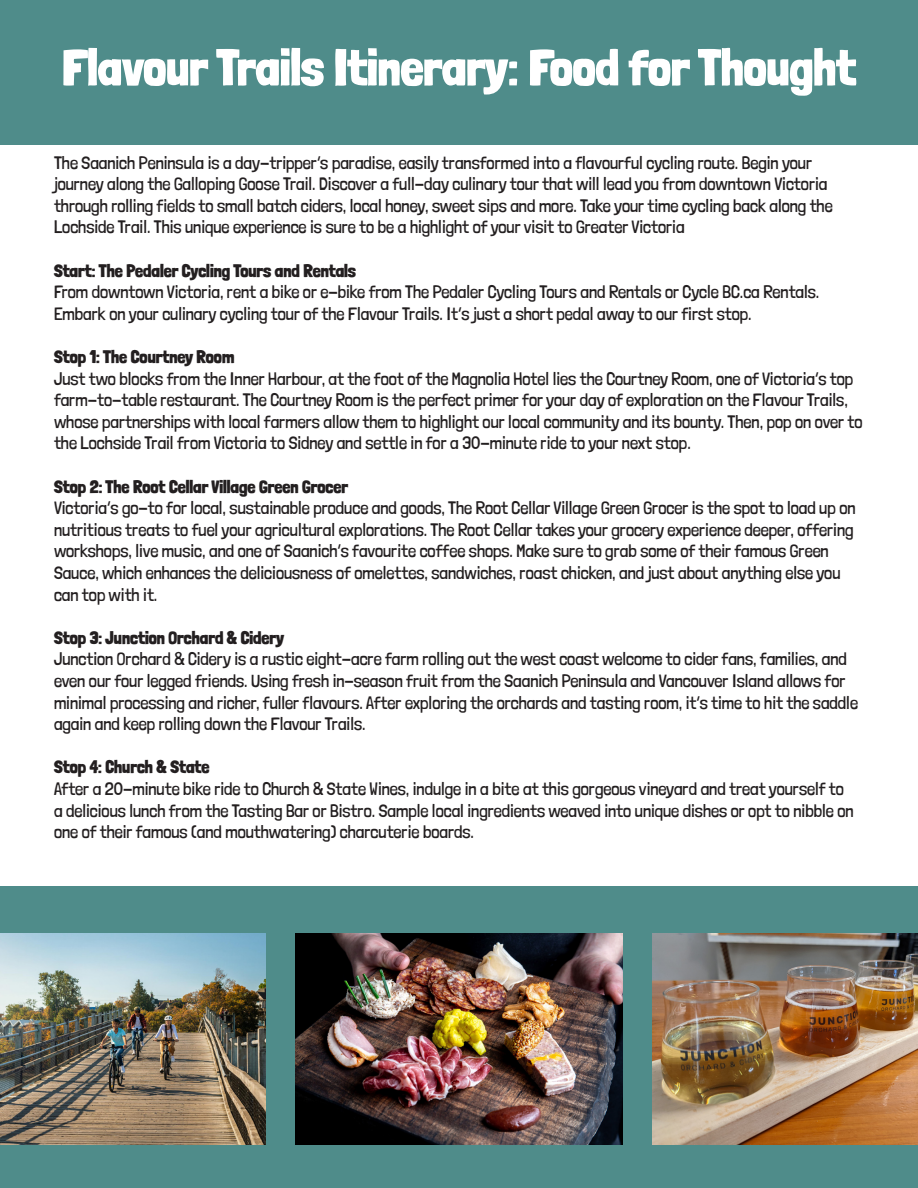
<style>
.page{position:relative;width:918px;height:1188px;background:#fff}
.page>*{position:absolute;margin:0;border:0;box-sizing:border-box;transform-origin:0 0}
.t1{font:900 51px "Londrina";color:#fff}
.t2{font:18px/21.6px "Londrina";color:#231f20}
.t3{font:900 18px "Londrina";color:#231f20}
</style>
<div class="page">
<div style="left:0;top:886px;width:918px;height:302px;background:#4f8c8a"></div>
<div style="left:0;top:0;width:918px;height:145px;background:#4f8c8a"></div>
<img style="left:296px;top:933px;width:326px;height:212px">
<img style="left:652px;top:933px;width:266px;height:212px">
<img style="left:0;top:933px;width:266px;height:212px">
<p class="t1" style="left:62px;top:37px;width:795px">Flavour Trails Itinerary: Food for Thought</p>
<p class="t2" style="left:54px;top:151px;width:780px">The Saanich Peninsula is a day-tripper’s paradise, easily transformed into a flavourful cycling route. Begin your journey along the Galloping Goose Trail. Discover a full-day culinary tour that will lead you from downtown Victoria through rolling fields to small batch ciders, local honey, sweet sips and more. Take your time cycling back along the Lochside Trail. This unique experience is sure to be a highlight of your visit to Greater Victoria</p>
<p class="t3" style="left:54px;top:260px;width:304px">Start: The Pedaler Cycling Tours and Rentals</p>
<p class="t2" style="left:54px;top:281px;width:767px">From downtown Victoria, rent a bike or e-bike from The Pedaler Cycling Tours and Rentals or Cycle BC.ca Rentals.<br>Embark on your culinary cycling tour of the Flavour Trails. It’s just a short pedal away to our first stop.</p>
<p class="t3" style="left:54px;top:346px;width:182px">Stop 1: The Courtney Room</p>
<p class="t2" style="left:54px;top:367px;width:810px">Just two blocks from the Inner Harbour, at the foot of the Magnolia Hotel lies the Courtney Room, one of Victoria’s top farm-to-table restaurant. The Courtney Room is the perfect primer for your day of exploration on the Flavour Trails, whose partnerships with local farmers allow them to highlight our local community and its bounty. Then, pop on over to the Lochside Trail from Victoria to Sidney and settle in for a 30-minute ride to your next stop.</p>
<p class="t3" style="left:54px;top:476px;width:296px">Stop 2: The Root Cellar Village Green Grocer</p>
<p class="t2" style="left:54px;top:497px;width:803px">Victoria’s go-to for local, sustainable produce and goods, The Root Cellar Village Green Grocer is the spot to load up on nutritious treats to fuel your agricultural explorations. The Root Cellar takes your grocery experience deeper, offering workshops, live music, and one of Saanich’s favourite coffee shops. Make sure to grab some of their famous Green Sauce, which enhances the deliciousness of omelettes, sandwiches, roast chicken, and just about anything else you can top with it.</p>
<p class="t3" style="left:54px;top:627px;width:232px">Stop 3: Junction Orchard &amp; Cidery</p>
<p class="t2" style="left:54px;top:648px;width:806px">Junction Orchard &amp; Cidery is a rustic eight-acre farm rolling out the west coast welcome to cider fans, families, and even our four legged friends. Using fresh in-season fruit from the Saanich Peninsula and Vancouver Island allows for minimal processing and richer, fuller flavours. After exploring the orchards and tasting room, it’s time to hit the saddle again and keep rolling down the Flavour Trails.</p>
<p class="t3" style="left:54px;top:756px;width:157px">Stop 4: Church &amp; State</p>
<p class="t2" style="left:54px;top:778px;width:801px">After a 20-minute bike ride to Church &amp; State Wines, indulge in a bite at this gorgeous vineyard and treat yourself to a delicious lunch from the Tasting Bar or Bistro. Sample local ingredients weaved into unique dishes or opt to nibble on one of their famous (and mouthwatering) charcuterie boards.</p>
</div>
